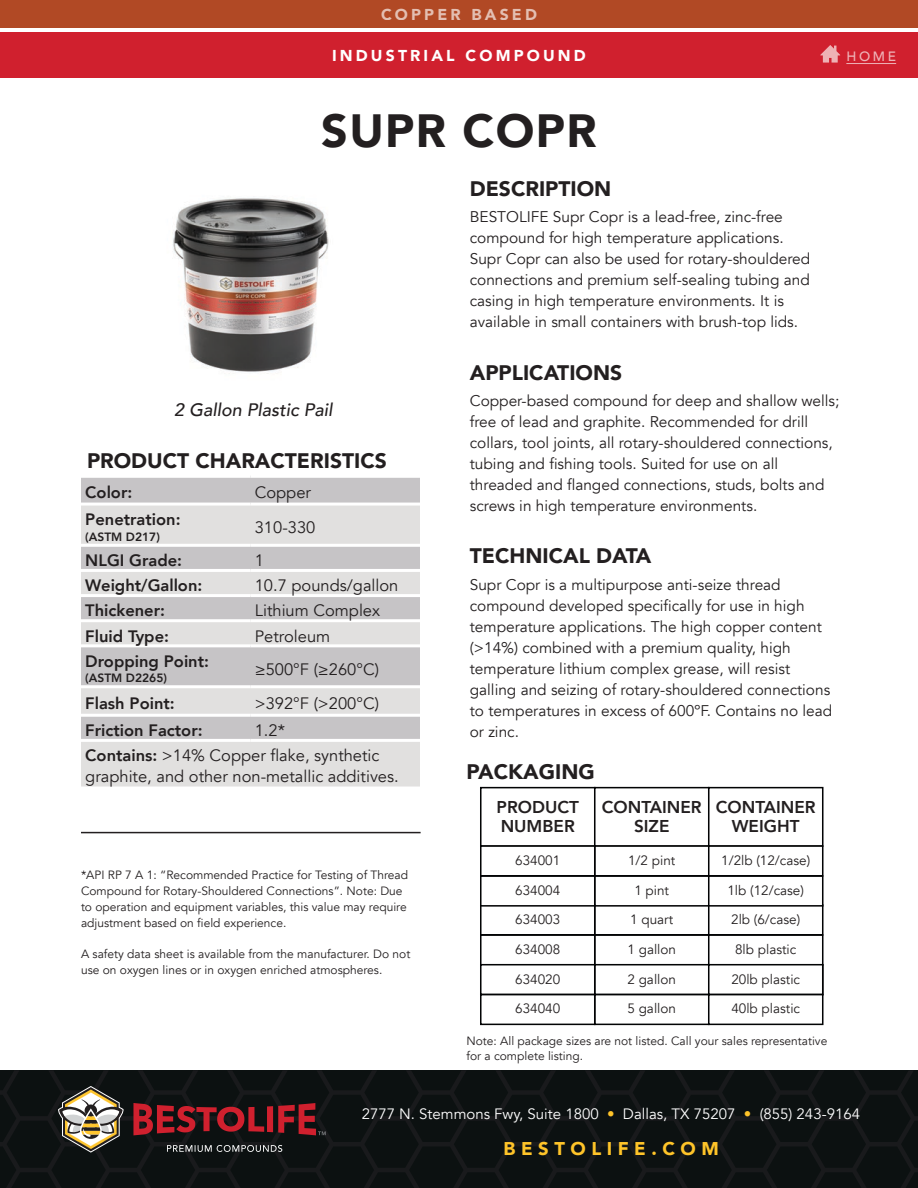
<style>
.page{position:relative;width:918px;height:1188px;background:#fff}
.page>*{position:absolute;margin:0;border:0;box-sizing:border-box;transform-origin:0 0}
.t1{font:900 46.5px "Avenir";letter-spacing:.03em;color:#231f20}
.t2{font:900 21px "Avenir";color:#231f20}
.t3{font:900 18.45px "Avenir";letter-spacing:.3em;color:#ffc429}
.t4{font:italic 500 18px "Avenir";color:#231f20}
.t5{font:800 17.1px/19.5px "Avenir";color:#231f20;text-align:center}
.t6{font:16.5px/25.2px "Avenir";color:#231f20}
.t7{font:800 16.5px "Avenir";color:#231f20}
.t8{font:900 15.75px "Avenir";letter-spacing:.2em;color:#fff}
.t9{font:15.45px/21px "Avenir";color:#231f20}
.t10{font:15px "Avenir";color:#fff}
.t11{font:13.5px "Avenir";color:#231f20}
.t12{font:500 13.5px "Avenir";color:#fff}
.t13{font:12px/15.8px "Avenir";color:#231f20}
.t14{font:800 12px "Avenir";color:#231f20}
.s1{font-weight:800}
.s2{color:#ffc429}
</style>
<div class="page">
<img style="left:172px;top:198px;width:157px;height:176px">
<div style="left:0;top:0;width:918px;height:28px;background:#b14925"></div>
<div style="left:0;top:32px;width:918px;height:46px;background:#d0202e"></div>
<div style="left:480px;top:787px;width:116px;height:60px;background:#fff;border:2px solid #020304"></div>
<div style="left:594px;top:787px;width:116px;height:60px;background:#fff;border:2px solid #020304"></div>
<div style="left:708px;top:787px;width:116px;height:60px;background:#fff;border:2px solid #020304"></div>
<div style="left:594px;top:845px;width:116px;height:32px;background:#fff;border:2px solid #020304"></div>
<div style="left:594px;top:875px;width:116px;height:32px;background:#fff;border:2px solid #020304"></div>
<div style="left:594px;top:934px;width:116px;height:32px;background:#fff;border:2px solid #020304"></div>
<div style="left:708px;top:845px;width:116px;height:32px;background:#fff;border:2px solid #020304"></div>
<div style="left:708px;top:904px;width:116px;height:32px;background:#fff;border:2px solid #020304"></div>
<div style="left:708px;top:875px;width:116px;height:32px;background:#fff;border:2px solid #020304"></div>
<div style="left:708px;top:934px;width:116px;height:32px;background:#fff;border:2px solid #020304"></div>
<div style="left:480px;top:845px;width:116px;height:32px;background:#fff;border:2px solid #020304"></div>
<div style="left:480px;top:904px;width:116px;height:32px;background:#fff;border:2px solid #020304"></div>
<div style="left:480px;top:875px;width:116px;height:32px;background:#fff;border:2px solid #020304"></div>
<div style="left:480px;top:934px;width:116px;height:32px;background:#fff;border:2px solid #020304"></div>
<div style="left:594px;top:964px;width:116px;height:31px;background:#fff;border:2px solid #020304"></div>
<div style="left:594px;top:994px;width:116px;height:31px;background:#fff;border:2px solid #020304"></div>
<div style="left:708px;top:964px;width:116px;height:31px;background:#fff;border:2px solid #020304"></div>
<div style="left:708px;top:994px;width:116px;height:31px;background:#fff;border:2px solid #020304"></div>
<div style="left:480px;top:964px;width:116px;height:31px;background:#fff;border:2px solid #020304"></div>
<div style="left:480px;top:994px;width:116px;height:31px;background:#fff;border:2px solid #020304"></div>
<hr style="left:81px;top:832px;width:340px;height:1px;background:#231f20">
<div style="left:81px;top:478px;width:339px;height:25px;background:#c6c4c6"></div>
<svg style="left:81px;top:506px;width:339px;height:281px;background:#d6d4d5"></svg>
<hr style="left:81px;top:544px;width:170px;height:3px;background:#fff">
<hr style="left:251px;top:544px;width:169px;height:3px;background:#fff">
<hr style="left:81px;top:569px;width:170px;height:3px;background:#fff">
<hr style="left:251px;top:569px;width:169px;height:3px;background:#fff">
<hr style="left:81px;top:594px;width:170px;height:3px;background:#fff">
<hr style="left:251px;top:594px;width:169px;height:3px;background:#fff">
<hr style="left:81px;top:619px;width:170px;height:3px;background:#fff">
<hr style="left:251px;top:619px;width:169px;height:3px;background:#fff">
<hr style="left:81px;top:644px;width:170px;height:3px;background:#fff">
<hr style="left:251px;top:644px;width:169px;height:3px;background:#fff">
<hr style="left:81px;top:685px;width:170px;height:3px;background:#fff">
<hr style="left:251px;top:685px;width:169px;height:3px;background:#fff">
<hr style="left:81px;top:714px;width:170px;height:3px;background:#fff">
<hr style="left:251px;top:714px;width:169px;height:3px;background:#fff">
<hr style="left:81px;top:739px;width:170px;height:3px;background:#fff">
<hr style="left:251px;top:739px;width:169px;height:3px;background:#fff">
<svg style="left:0;top:1070px;width:918px;height:118px;background:#0e1212"></svg>
<svg style="left:167px;top:1145px;width:115px;height:7px"></svg>
<svg style="left:133px;top:1103px;width:193px;height:32px;background:#62181e"></svg>
<svg style="left:58px;top:1086px;width:66px;height:67px"></svg>
<hr style="left:846px;top:63px;width:50px;height:1px;background:#fff">
<svg style="left:820px;top:45px;width:20px;height:18px"></svg>
<p class="t8" style="left:381px;top:1px;width:157px">COPPER BASED</p>
<p class="t8" style="left:332px;top:42px;width:255px">INDUSTRIAL COMPOUND</p>
<p class="t12" style="left:846px;top:44px;width:51px">HOME</p>
<h1 class="t1" style="left:321px;top:91px;width:277px">SUPR COPR</h1>
<h2 class="t2" style="left:470px;top:171px;width:143px">DESCRIPTION</h2>
<p class="t9" style="left:470px;top:207px;width:342px">BESTOLIFE Supr Copr is a lead-free, zinc-free compound for high temperature applications.<br>Supr Copr can also be used for rotary-shouldered connections and premium self-sealing tubing and casing in high temperature environments. It is available in small containers with brush-top lids.</p>
<h2 class="t2" style="left:470px;top:354px;width:154px">APPLICATIONS</h2>
<p class="t9" style="left:470px;top:390px;width:371px">Copper-based compound for deep and shallow wells; free of lead and graphite. Recommended for drill collars, tool joints, all rotary-shouldered connections, tubing and fishing tools. Suited for use on all threaded and flanged connections, studs, bolts and screws in high temperature environments.</p>
<h2 class="t2" style="left:470px;top:538px;width:183px">TECHNICAL DATA</h2>
<p class="t9" style="left:470px;top:574px;width:364px">Supr Copr is a multipurpose anti-seize thread compound developed specifically for use in high temperature applications. The high copper content (&gt;14%) combined with a premium quality, high temperature lithium complex grease, will resist galling and seizing of rotary-shouldered connections to temperatures in excess of 600ºF. Contains no lead or zinc.</p>
<p class="t4" style="left:174px;top:399px;width:160px">2 Gallon Plastic Pail</p>
<h2 class="t2" style="left:87px;top:442px;width:301px">PRODUCT CHARACTERISTICS</h2>
<p class="t7" style="left:85px;top:479px;width:49px">Color:</p>
<p class="t6" style="left:255px;top:480px;width:58px">Copper</p>
<p class="t7" style="left:85px;top:506px;width:97px">Penetration:</p>
<p class="t14" style="left:85px;top:527px;width:76px">(ASTM D217)</p>
<p class="t6" style="left:255px;top:515px;width:62px">310-330</p>
<p class="t7" style="left:85px;top:548px;width:98px">NLGI Grade:</p>
<p class="t6" style="left:255px;top:548px;width:11px">1</p>
<p class="t7" style="left:85px;top:573px;width:119px">Weight/Gallon:</p>
<p class="t6" style="left:255px;top:573px;width:145px">10.7 pounds/gallon</p>
<p class="t7" style="left:85px;top:598px;width:81px">Thickener:</p>
<p class="t6" style="left:255px;top:598px;width:127px">Lithium Complex</p>
<p class="t7" style="left:85px;top:623px;width:85px">Fluid Type:</p>
<p class="t6" style="left:255px;top:624px;width:77px">Petroleum</p>
<p class="t7" style="left:85px;top:648px;width:125px">Dropping Point:</p>
<p class="t14" style="left:85px;top:669px;width:83px">(ASTM D2265)</p>
<p class="t6" style="left:255px;top:657px;width:126px">≥500°F (≥260°C)</p>
<p class="t7" style="left:85px;top:691px;width:91px">Flash Point:</p>
<p class="t6" style="left:255px;top:691px;width:126px">&gt;392°F (&gt;200°C)</p>
<p class="t7" style="left:85px;top:717px;width:119px">Friction Factor:</p>
<p class="t6" style="left:85px;top:718px;width:296px;text-indent:170px">1.2*<br><span class="s1">Contains:</span> &gt;14% Copper flake, synthetic</p>
<p class="t6" style="left:85px;top:764px;width:315px">graphite, and other non-metallic additives.</p>
<h2 class="t2" style="left:467px;top:753px;width:130px">PACKAGING</h2>
<p class="t13" style="left:81px;top:868px;width:329px">*API RP 7 A 1: “Recommended Practice for Testing of Thread Compound for Rotary-Shouldered Connections”. Note: Due to operation and equipment variables, this value may require adjustment based on field experience.</p>
<p class="t13" style="left:81px;top:946px;width:331px">A safety data sheet is available from the manufacturer. Do not use on oxygen lines or in oxygen enriched atmospheres.</p>
<p class="t5" style="left:497px;top:797px;width:84px;text-align:left">PRODUCT<br>NUMBER</p>
<p class="t5" style="left:602px;top:797px;width:101px">CONTAINER<br>SIZE</p>
<p class="t5" style="left:716px;top:797px;width:101px">CONTAINER<br>WEIGHT</p>
<p class="t11" style="left:515px;top:852px;width:47px">634001</p>
<p class="t11" style="left:628px;top:852px;width:49px">1/2 pint</p>
<p class="t11" style="left:721px;top:852px;width:91px">1/2lb (12/case)</p>
<p class="t11" style="left:515px;top:882px;width:47px">634004</p>
<p class="t11" style="left:634px;top:882px;width:36px">1 pint</p>
<p class="t11" style="left:727px;top:882px;width:78px">1lb (12/case)</p>
<p class="t11" style="left:515px;top:911px;width:47px">634003</p>
<p class="t11" style="left:630px;top:911px;width:44px">1 quart</p>
<p class="t11" style="left:731px;top:911px;width:71px">2lb (6/case)</p>
<p class="t11" style="left:628px;top:941px;width:50px">1 gallon</p>
<p class="t11" style="left:735px;top:941px;width:63px">8lb plastic</p>
<p class="t11" style="left:515px;top:941px;width:47px">634008</p>
<p class="t11" style="left:515px;top:971px;width:47px">634020</p>
<p class="t11" style="left:627px;top:971px;width:50px">2 gallon</p>
<p class="t11" style="left:627px;top:1001px;width:50px">5 gallon</p>
<p class="t11" style="left:731px;top:971px;width:70px">20lb plastic</p>
<p class="t11" style="left:515px;top:1001px;width:47px">634040</p>
<p class="t11" style="left:731px;top:1001px;width:70px">40lb plastic</p>
<p class="t13" style="left:466px;top:1034px;width:362px;line-height:14.4px">Note: All package sizes are not listed. Call your sales representative for a complete listing.</p>
<p class="t10" style="left:362px;top:1105px;width:500px">2777 N. Stemmons Fwy, Suite 1800 <span class="s2">•</span> Dallas, TX 75207 <span class="s2">•</span> (855) 243-9164</p>
<p class="t3" style="left:504px;top:1133px;width:217px">BESTOLIFE.COM</p>
</div>
